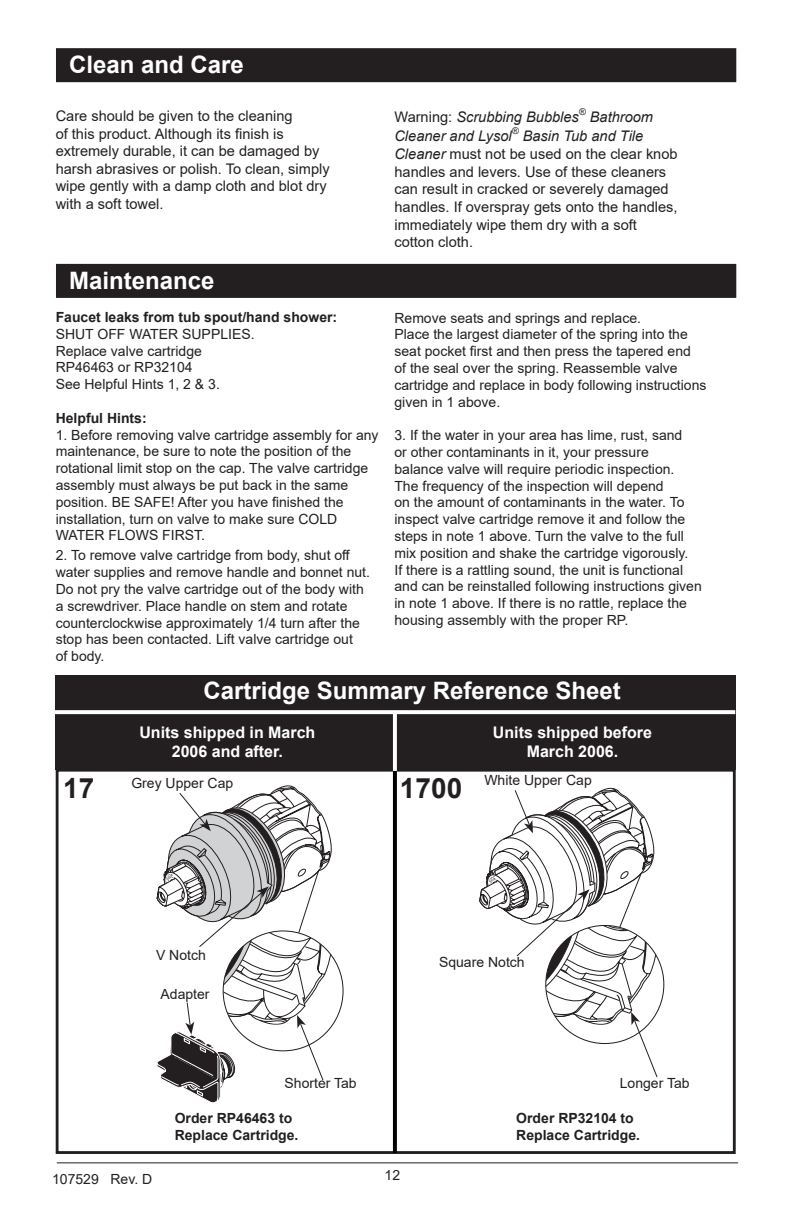
<style>
.page{position:relative;width:792px;height:1224px;background:#fff}
.page>*{position:absolute;margin:0;border:0;box-sizing:border-box;transform-origin:0 0}
.t1{font:700 28px "Arial";color:#231f20}
.t2{font:700 24px "Arial";color:#fff}
.t3{font:700 16px/19.2px "Arial";color:#fff;text-align:center}
.t4{font:14.6px/17.6px "Arial";color:#231f20}
.t5{font:italic 14.6px "Arial";color:#231f20}
.t6{font:14px/16.8px "Arial";color:#231f20}
.t7{font:700 14px/16.8px "Arial";color:#231f20}
.t8{font:italic 9.4px "Arial";color:#231f20}
.s1{font-style:normal}
.s2{font-style:italic}
</style>
<div class="page">
<div style="left:55px;top:675px;width:680px;height:95px;background:#231f20"></div>
<div style="left:57px;top:49px;width:678px;height:32px;background:#231f20"></div>
<div style="left:56px;top:48px;width:680px;height:34px;border:2px solid #231f20"></div>
<div style="left:57px;top:265px;width:678px;height:32px;background:#231f20"></div>
<div style="left:56px;top:264px;width:680px;height:34px;border:2px solid #231f20"></div>
<hr style="left:57px;top:1162px;width:681px;height:1px;background:#231f20">
<svg style="left:55px;top:710px;width:680px;height:4px;background:#f6f5f6"></svg>
<svg style="left:479px;top:788px;width:180px;height:290px"></svg>
<svg style="left:156px;top:785px;width:178px;height:318px"></svg>
<div style="left:56px;top:769px;width:680px;height:385px;border:3px solid #231f20"></div>
<svg style="left:393px;top:713px;width:4px;height:58px"></svg>
<svg style="left:393px;top:771px;width:4px;height:382px;background:#080808"></svg>
<h2 class="t2" style="left:69px;top:48px;width:176px">Clean and Care</h2>
<p class="t4" style="left:56px;top:107px;width:275px">Care should be given to the cleaning<br>of this product. Although its finish is extremely durable, it can be damaged by harsh abrasives or polish. To clean, simply wipe gently with a damp cloth and blot dry with a soft towel.</p>
<p class="t5" style="left:394px;top:107px;width:186px"><span class="s1">Warning:</span> Scrubbing Bubbles</p>
<p class="t8" style="left:579px;top:105px;width:8px">®</p>
<p class="t5" style="left:590px;top:107px;width:65px">Bathroom</p>
<p class="t5" style="left:394px;top:126px;width:119px">Cleaner and Lysol</p>
<p class="t8" style="left:512px;top:124px;width:8px">®</p>
<p class="t4" style="left:394px;top:127px;width:285px;text-indent:128px"><span class="s2">Basin Tub and Tile Cleaner</span> must not be used on the clear knob handles and levers. Use of these cleaners can result in cracked or severely damaged handles. If overspray gets onto the handles, immediately wipe them dry with a soft cotton cloth.</p>
<h2 class="t2" style="left:69px;top:263px;width:147px">Maintenance</h2>
<p class="t7" style="left:56px;top:309px;width:283px">Faucet leaks from tub spout/hand shower:</p>
<p class="t6" style="left:56px;top:325px;width:200px">SHUT OFF WATER SUPPLIES.<br>Replace valve cartridge<br>RP46463 or RP32104<br>See Helpful Hints 1, 2 &amp; 3.</p>
<p class="t7" style="left:56px;top:410px;width:93px">Helpful Hints:</p>
<p class="t6" style="left:56px;top:426px;width:324px">1. Before removing valve cartridge assembly for any maintenance, be sure to note the position of the rotational limit stop on the cap. The valve cartridge assembly must always be put back in the same position. BE SAFE! After you have finished the installation, turn on valve to make sure COLD WATER FLOWS FIRST.</p>
<p class="t6" style="left:56px;top:547px;width:316px">2. To remove valve cartridge from body, shut off water supplies and remove handle and bonnet nut.<br>Do not pry the valve cartridge out of the body with a screwdriver. Place handle on stem and rotate counterclockwise approximately 1/4 turn after the stop has been contacted. Lift valve cartridge out<br>of body.</p>
<p class="t6" style="left:394px;top:309px;width:313px">Remove seats and springs and replace.<br>Place the largest diameter of the spring into the seat pocket first and then press the tapered end<br>of the seal over the spring. Reassemble valve cartridge and replace in body following instructions given in 1 above.</p>
<p class="t6" style="left:394px;top:427px;width:309px">3. If the water in your area has lime, rust, sand<br>or other contaminants in it, your pressure<br>balance valve will require periodic inspection.<br>The frequency of the inspection will depend<br>on the amount of contaminants in the water. To inspect valve cartridge remove it and follow the steps in note 1 above. Turn the valve to the full mix position and shake the cartridge vigorously.<br>If there is a rattling sound, the unit is functional and can be reinstalled following instructions given in note 1 above. If there is no rattle, replace the housing assembly with the proper RP.</p>
<h2 class="t2" style="left:204px;top:673px;width:419px">Cartridge Summary Reference Sheet</h2>
<p class="t3" style="left:139px;top:723px;width:178px">Units shipped in March<br>2006 and after.</p>
<p class="t3" style="left:493px;top:723px;width:161px">Units shipped before<br>March 2006.</p>
<p class="t6" style="left:131px;top:775px;width:103px">Grey Upper Cap</p>
<p class="t6" style="left:484px;top:771px;width:109px">White Upper Cap</p>
<h1 class="t1" style="left:63px;top:769px;width:33px">17</h1>
<h1 class="t1" style="left:400px;top:769px;width:64px">1700</h1>
<p class="t6" style="left:156px;top:947px;width:51px">V Notch</p>
<p class="t6" style="left:161px;top:985px;width:51px">Adapter</p>
<p class="t6" style="left:439px;top:953px;width:87px">Square Notch</p>
<p class="t6" style="left:285px;top:1075px;width:74px">Shorter Tab</p>
<p class="t6" style="left:620px;top:1075px;width:71px">Longer Tab</p>
<p class="t6" style="left:52px;top:1171px;width:102px">107529 Rev. D</p>
<p class="t7" style="left:175px;top:1110px;width:125px">Order RP46463 to<br>Replace Cartridge.</p>
<p class="t7" style="left:516px;top:1110px;width:125px">Order RP32104 to<br>Replace Cartridge.</p>
<p class="t6" style="left:385px;top:1167px;width:17px">12</p>
</div>
